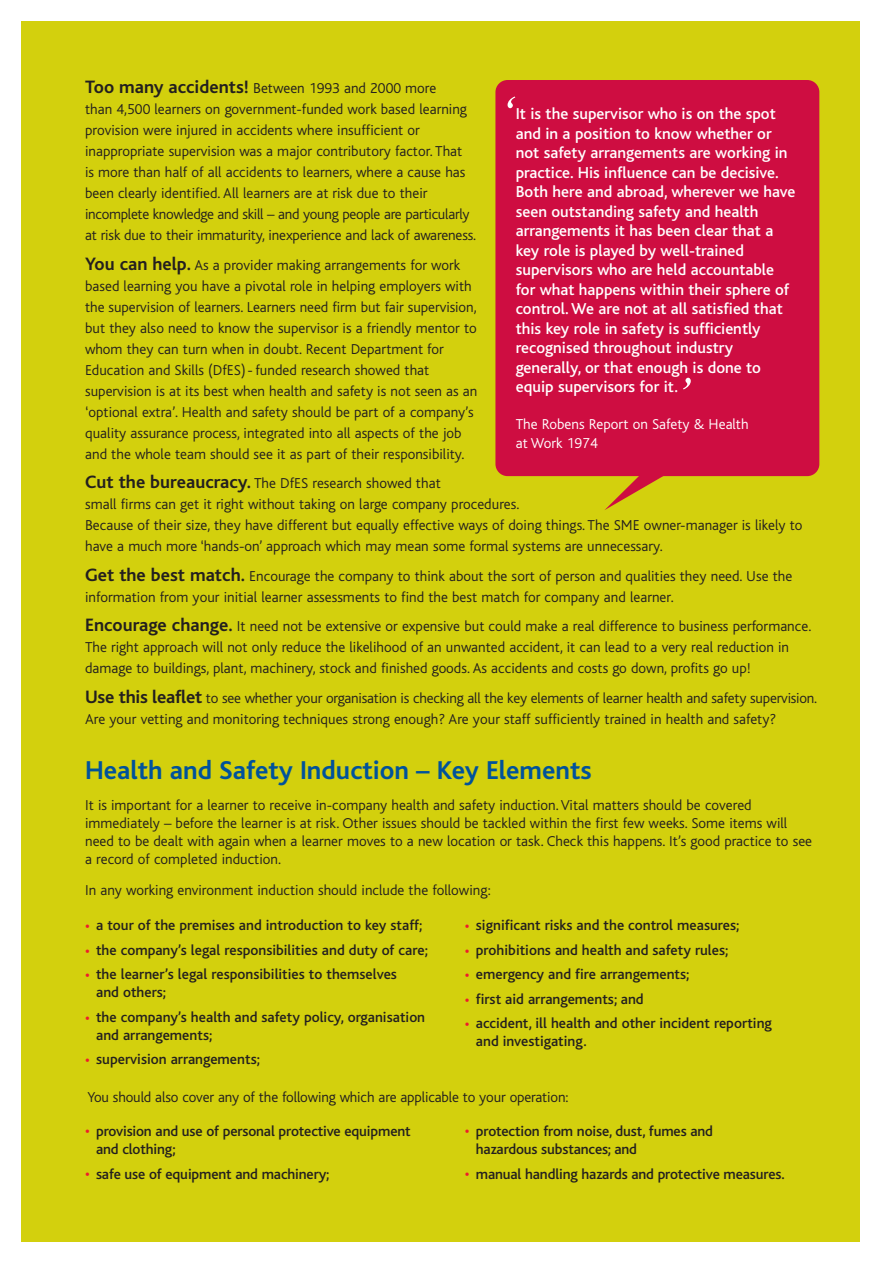
<style>
.page{position:relative;width:882px;height:1262px;background:#fff}
.page>*{position:absolute;margin:0;border:0;box-sizing:border-box;transform-origin:0 0}
.t1{font:italic 54px "Times NRMT";color:#fff}
.t2{font:700 27px "Bliss";color:#00529b}
.t3{font:500 16.5px/19.5px "Bliss";color:#fff}
.t4{font:300 15px/21px "Bliss";color:#231f1f}
.t5{font:500 15px/18px "Bliss";color:#231f1f}
.t6{font:300 15px/19.5px "Bliss";color:#fff}
.s1{font-weight:700;font-size:18.75px}
.s2{color:#ee1b2d}
</style>
<div class="page">
<div style="left:21px;top:21px;width:838px;height:1221px;background:#d3d00d"></div>
<div style="left:495px;top:80px;width:323px;height:396px;background:#ce0d41;border-radius:12px"></div>
<svg style="left:604px;top:476px;width:94px;height:34px"></svg>
<p class="t4" style="left:85px;top:79px;width:392px"><span class="s1">Too many accidents!</span> Between 1993 and 2000 more<br>than 4,500 learners on government-funded work based learning provision were injured in accidents where insufficient or inappropriate supervision was a major contributory factor. That<br>is more than half of all accidents to learners, where a cause has been clearly identified. All learners are at risk due to their incomplete knowledge and skill – and young people are particularly at risk due to their immaturity, inexperience and lack of awareness.</p>
<p class="t4" style="left:85px;top:256px;width:393px"><span class="s1">You can help.</span> As a provider making arrangements for work based learning you have a pivotal role in helping employers with the supervision of learners. Learners need firm but fair supervision, but they also need to know the supervisor is a friendly mentor to whom they can turn when in doubt. Recent Department for Education and Skills (DfES) - funded research showed that supervision is at its best when health and safety is not seen as an ‘optional extra’. Health and safety should be part of a company’s quality assurance process, integrated into all aspects of the job and the whole team should see it as part of their responsibility.</p>
<p class="t4" style="left:85px;top:474px;width:718px"><span class="s1">Cut the bureaucracy.</span> The DfES research showed that<br>small firms can get it right without taking on large company procedures.<br>Because of their size, they have different but equally effective ways of doing things. The SME owner-manager is likely to have a much more ‘hands-on’ approach which may mean some formal systems are unnecessary.</p>
<p class="t4" style="left:85px;top:567px;width:708px"><span class="s1">Get the best match.</span> Encourage the company to think about the sort of person and qualities they need. Use the information from your initial learner assessments to find the best match for company and learner.</p>
<p class="t4" style="left:85px;top:617px;width:727px"><span class="s1">Encourage change.</span> It need not be extensive or expensive but could make a real difference to business performance.<br>The right approach will not only reduce the likelihood of an unwanted accident, it can lead to a very real reduction in damage to buildings, plant, machinery, stock and finished goods. As accidents and costs go down, profits go up!</p>
<p class="t4" style="left:85px;top:689px;width:733px"><span class="s1">Use this leaflet</span> to see whether your organisation is checking all the key elements of learner health and safety supervision.<br>Are your vetting and monitoring techniques strong enough? Are your staff sufficiently trained in health and safety?</p>
<h2 class="t2" style="left:85px;top:759px;width:508px">Health and Safety Induction – Key Elements</h2>
<p class="t4" style="left:85px;top:797px;width:728px;line-height:18px">It is important for a learner to receive in-company health and safety induction. Vital matters should be covered immediately – before the learner is at risk. Other issues should be tackled within the first few weeks. Some items will need to be dealt with again when a learner moves to a new location or task. Check this happens. It’s good practice to see a record of completed induction.</p>
<p class="t4" style="left:85px;top:880px;width:407px">In any working environment induction should include the following:</p>
<p class="t5" style="left:85px;top:917px;width:338px"><span class="s2">•</span> a tour of the premises and introduction to key staff;</p>
<p class="t5" style="left:85px;top:942px;width:344px"><span class="s2">•</span> the company’s legal responsibilities and duty of care;</p>
<p class="t5" style="left:96px;top:966px;width:302px;text-indent:-11px"><span class="s2">•</span> the learner’s legal responsibilities to themselves and others;</p>
<p class="t5" style="left:96px;top:1009px;width:330px;text-indent:-11px"><span class="s2">•</span> the company’s health and safety policy, organisation and arrangements;</p>
<p class="t5" style="left:85px;top:1051px;width:176px"><span class="s2">•</span> supervision arrangements;</p>
<h1 class="t1" style="left:501px;top:97px;width:16px">‘</h1>
<p class="t3" style="left:515px;top:106px;width:281px">It is the supervisor who is on the spot and in a position to know whether or not safety arrangements are working in practice. His influence can be decisive.<br>Both here and abroad, wherever we have seen outstanding safety and health arrangements it has been clear that a key role is played by well-trained supervisors who are held accountable for what happens within their sphere of control. We are not at all satisfied that this key role in safety is sufficiently recognised throughout industry generally, or that enough is done to equip supervisors for it.</p>
<p class="t6" style="left:515px;top:415px;width:234px">The Robens Report on Safety &amp; Health at Work 1974</p>
<h1 class="t1" style="left:676px;top:378px;width:16px">’</h1>
<p class="t5" style="left:464px;top:917px;width:276px"><span class="s2">•</span> significant risks and the control measures;</p>
<p class="t5" style="left:464px;top:942px;width:265px"><span class="s2">•</span> prohibitions and health and safety rules;</p>
<p class="t5" style="left:464px;top:966px;width:226px"><span class="s2">•</span> emergency and fire arrangements;</p>
<p class="t5" style="left:464px;top:991px;width:180px"><span class="s2">•</span> first aid arrangements; and</p>
<p class="t5" style="left:475px;top:1015px;width:297px;text-indent:-11px"><span class="s2">•</span> accident, ill health and other incident reporting and investigating.</p>
<p class="t4" style="left:87px;top:1088px;width:482px">You should also cover any of the following which are applicable to your operation:</p>
<p class="t5" style="left:96px;top:1123px;width:316px;text-indent:-11px"><span class="s2">•</span> provision and use of personal protective equipment and clothing;</p>
<p class="t5" style="left:85px;top:1166px;width:246px"><span class="s2">•</span> safe use of equipment and machinery;</p>
<p class="t5" style="left:475px;top:1123px;width:238px;text-indent:-11px"><span class="s2">•</span> protection from noise, dust, fumes and hazardous substances; and</p>
<p class="t5" style="left:464px;top:1166px;width:321px"><span class="s2">•</span> manual handling hazards and protective measures.</p>
</div>
